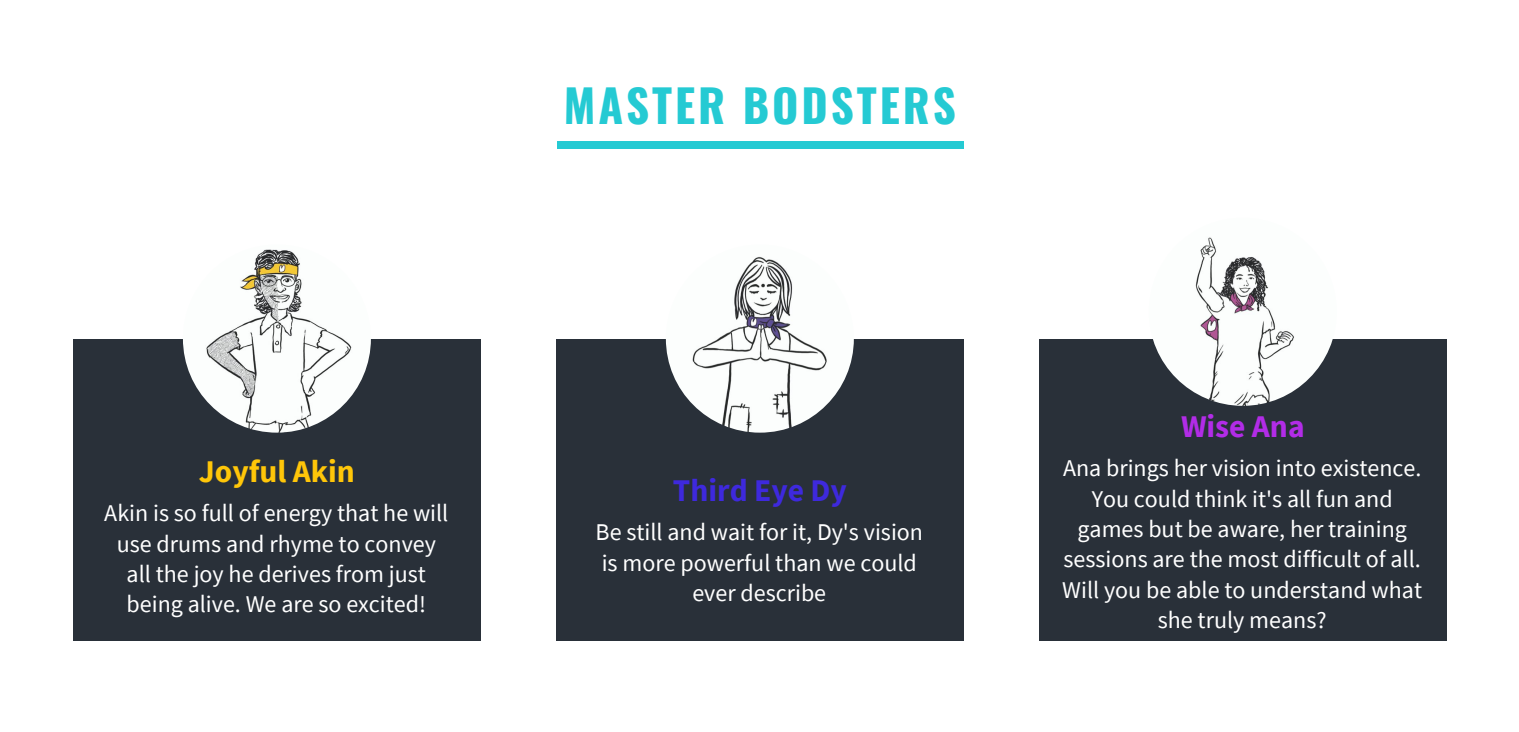
<style>
.page{position:relative;width:1519px;height:732px;background:#fff}
.page>*{position:absolute;margin:0;border:0;box-sizing:border-box;transform-origin:0 0}
.t1{font:700 45px "Oswald";letter-spacing:.065em;color:#25cad3}
.t2{font:700 31.5px "Source Sans Pro";color:#ffc609}
.t3{font:700 31.5px "Source Sans Pro";color:#3e29dd}
.t4{font:700 31.5px "Source Sans Pro";color:#b22ce7}
.t5{font:24px/30.5px "Source Sans Pro";color:#fff;text-align:center}
</style>
<div class="page">
<div style="left:73px;top:338px;width:408px;height:302px;background:#293039"></div>
<div style="left:556px;top:339px;width:407px;height:301px;background:#293039"></div>
<div style="left:1039px;top:338px;width:407px;height:302px;background:#293039"></div>
<img style="left:183px;top:244px;width:188px;height:188px;border-radius:50%">
<div style="left:557px;top:141px;width:406px;height:8px;background:#25cad3"></div>
<img style="left:666px;top:244px;width:188px;height:188px;border-radius:50%">
<img style="left:1149px;top:217px;width:188px;height:188px;border-radius:50%">
<h2 class="t2" style="left:199px;top:450px;width:157px">Joyful Akin</h2>
<p class="t5" style="left:104px;top:497px;width:346px">Akin is so full of energy that he will use drums and rhyme to convey all the joy he derives from just being alive. We are so excited!</p>
<h1 class="t1" style="left:564px;top:70px;width:394px">MASTER BODSTERS</h1>
<h2 class="t3" style="left:673px;top:469px;width:175px">Third Eye Dy</h2>
<p class="t5" style="left:595px;top:516px;width:329px">Be still and wait for it, Dy's vision is more powerful than we could ever describe</p>
<h2 class="t4" style="left:1181px;top:405px;width:125px">Wise Ana</h2>
<p class="t5" style="left:1062px;top:452px;width:361px">Ana brings her vision into existence.<br>You could think it's all fun and games but be aware, her training sessions are the most difficult of all.<br>Will you be able to understand what she truly means?</p>
</div>
